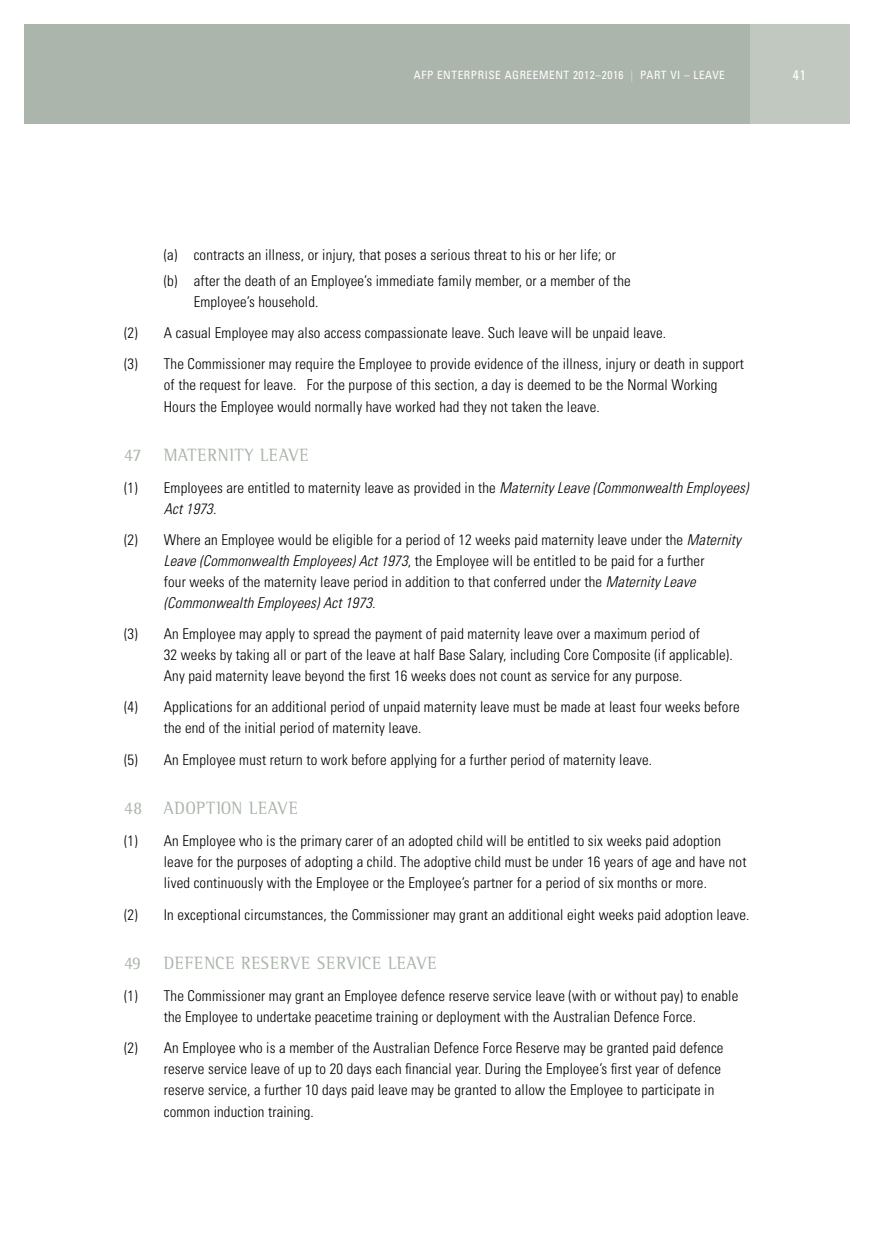
<style>
.page{position:relative;width:874px;height:1241px;background:#fff}
.page>*{position:absolute;margin:0;border:0;box-sizing:border-box;transform-origin:0 0}
.t1{font:17.5px "AFP Serif Pro";letter-spacing:.04em;color:#abb5ab}
.t2{font:17.5px "AFP Serif Pro";letter-spacing:.02em;color:#abb5ab}
.t3{font:300 condensed 14.88px/21px "Univers";letter-spacing:.01em;color:#000}
.t4{font:condensed 14px "Univers";color:#fff}
.t5{font:condensed 11.38px "Univers";letter-spacing:.05em;color:#fff}
.s1{color:#d5dad5}
.s2{font-style:italic}
</style>
<div class="page">
<div style="left:749px;top:25px;width:99px;height:99px;background:#c0c8c0"></div>
<div style="left:25px;top:25px;width:724px;height:99px;background:#abb5ab"></div>
<p class="t5" style="left:413px;top:68px;width:312px">AFP ENTERPRISE AGREEMENT 2012–2016 <span class="s1">|</span> PART VI – LEAVE</p>
<p class="t4" style="left:792px;top:66px;width:15px">41</p>
<p class="t3" style="left:164px;top:242px;width:468px;line-height:25.9px">(a) contracts an illness, or injury, that poses a serious threat to his or her life; or (b) after the death of an Employee’s immediate family member, or a member of the</p>
<p class="t3" style="left:124px;top:286px;width:621px;line-height:31px;text-indent:69px">Employee’s household.<br>(2) A casual Employee may also access compassionate leave. Such leave will be unpaid leave.<br>(3) The Commissioner may require the Employee to provide evidence of the illness, injury or death in support</p>
<p class="t3" style="left:164px;top:374px;width:555px;line-height:21.9px">of the request for leave. For the purpose of this section, a day is deemed to be the Normal Working<br>Hours the Employee would normally have worked had they not taken the leave.</p>
<h3 class="t1" style="left:124px;top:442px;width:19px">47</h3>
<h3 class="t1" style="left:164px;top:442px;width:146px">MATERNITY LEAVE</h3>
<p class="t3" style="left:164px;top:477px;width:585px;text-indent:-40px">(1) Employees are entitled to maternity leave as provided in the <span class="s2">Maternity Leave (Commonwealth Employees)<br>Act 1973.</span></p>
<p class="t3" style="left:164px;top:529px;width:578px;text-indent:-40px">(2) Where an Employee would be eligible for a period of 12 weeks paid maternity leave under the <span class="s2">Maternity Leave (Commonwealth Employees) Act 1973</span>, the Employee will be entitled to be paid for a further<br>four weeks of the maternity leave period in addition to that conferred under the <span class="s2">Maternity Leave (Commonwealth Employees) Act 1973.</span></p>
<p class="t3" style="left:164px;top:623px;width:570px;text-indent:-40px">(3) An Employee may apply to spread the payment of paid maternity leave over a maximum period of<br>32 weeks by taking all or part of the leave at half Base Salary, including Core Composite (if applicable).<br>Any paid maternity leave beyond the first 16 weeks does not count as service for any purpose.</p>
<p class="t3" style="left:164px;top:696px;width:577px;text-indent:-40px">(4) Applications for an additional period of unpaid maternity leave must be made at least four weeks before the end of the initial period of maternity leave.</p>
<p class="t3" style="left:124px;top:749px;width:529px">(5) An Employee must return to work before applying for a further period of maternity leave.</p>
<h3 class="t2" style="left:124px;top:794px;width:175px">48 ADOPTION LEAVE</h3>
<p class="t3" style="left:164px;top:830px;width:583px;text-indent:-40px">(1) An Employee who is the primary carer of an adopted child will be entitled to six weeks paid adoption leave for the purposes of adopting a child. The adoptive child must be under 16 years of age and have not lived continuously with the Employee or the Employee’s partner for a period of six months or more.</p>
<p class="t3" style="left:124px;top:904px;width:626px">(2) In exceptional circumstances, the Commissioner may grant an additional eight weeks paid adoption leave.</p>
<h3 class="t1" style="left:124px;top:949px;width:19px">49</h3>
<h3 class="t1" style="left:164px;top:949px;width:274px">DEFENCE RESERVE SERVICE LEAVE</h3>
<p class="t3" style="left:124px;top:985px;width:615px;text-align:center">(1) The Commissioner may grant an Employee defence reserve service leave (with or without pay) to enable the Employee to undertake peacetime training or deployment with the Australian Defence Force.</p>
<p class="t3" style="left:164px;top:1036px;width:561px;text-indent:-40px">(2) An Employee who is a member of the Australian Defence Force Reserve may be granted paid defence reserve service leave of up to 20 days each financial year. During the Employee’s first year of defence reserve service, a further 10 days paid leave may be granted to allow the Employee to participate in common induction training.</p>
</div>
